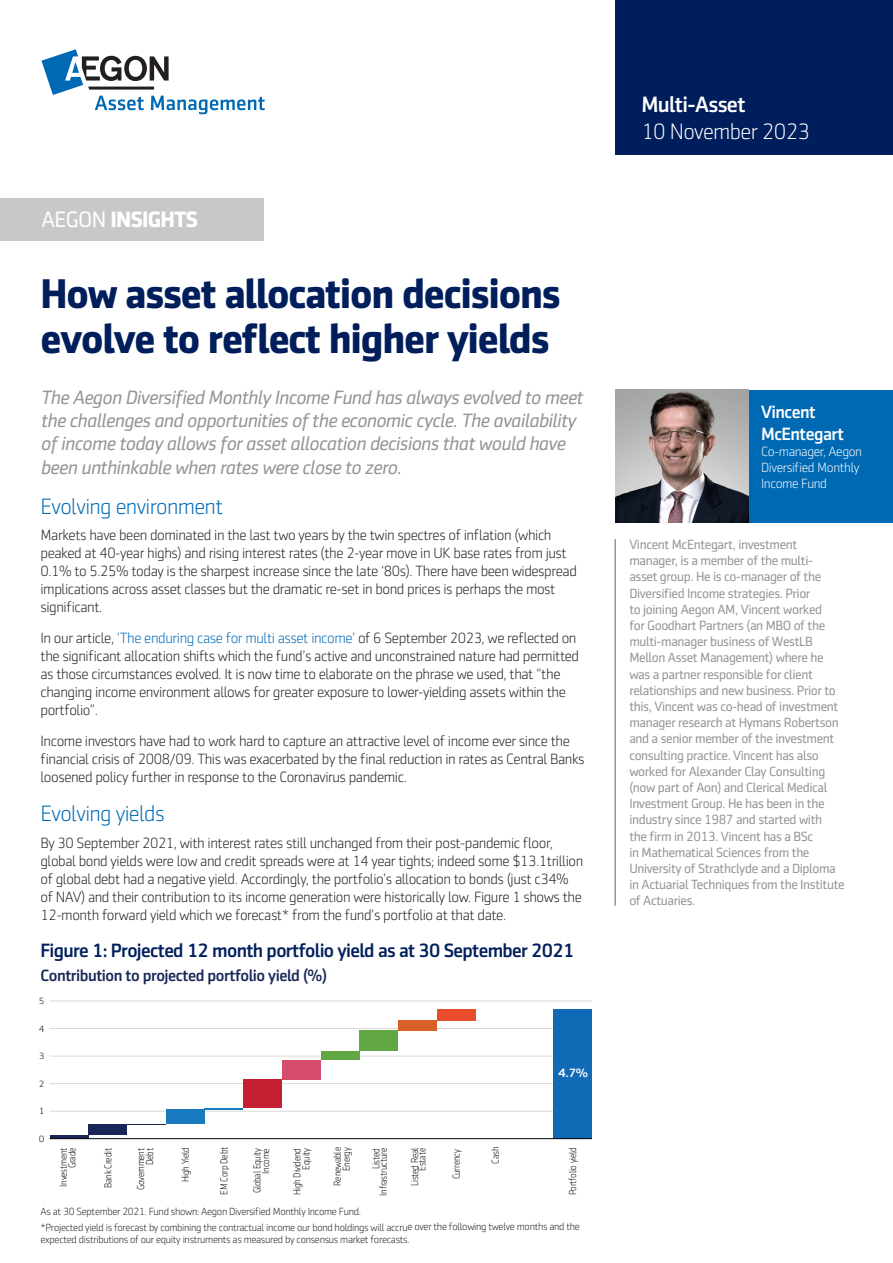
<style>
.page{position:relative;width:893px;height:1263px;background:#fff}
.page>*{position:absolute;margin:0;border:0;box-sizing:border-box;transform-origin:0 0}
.t1{font:700 42px/45px "Sentico Sans DT";letter-spacing:-.03em;color:#001e5b}
.Caption_Helvetica_charcoal{font:300 22.5px "Sentico Sans DT";letter-spacing:-.03em;color:#0069b4}
.t2{font:300 22.5px "Sentico Sans DT";letter-spacing:-.03em;color:#fff}
.t3{font:700 22.5px "Sentico Sans DT";letter-spacing:-.03em;color:#fff}
.t4{font:500 22.5px "Sentico Sans DT";letter-spacing:-.03em;color:#fff}
.Caption_Helvetica_charcoal-2{font:italic 19.5px/23.4px "Sentico Sans DT";letter-spacing:-.03em;color:#939598}
.Caption_Helvetica_charcoal-3{font:500 19.5px "Sentico Sans DT";letter-spacing:-.035em;color:#001f5c}
.Caption_Helvetica_charcoal-4{font:500 18px/21.6px "Sentico Sans DT";letter-spacing:-.03em;color:#fff}
.Caption_Helvetica_charcoal-5{font:500 16.5px "Sentico Sans DT";letter-spacing:-.03em;color:#192757}
.Caption_Helvetica_charcoal-6{font:300 15px/18px "Sentico Sans DT";letter-spacing:-.03em;color:#231f20}
.Caption_Helvetica_charcoal-7{font:13.5px/16.2px "Sentico Sans DT";letter-spacing:-.03em;color:#939598}
.Caption_Helvetica_charcoal-8{font:300 13.5px/16.2px "Sentico Sans DT";letter-spacing:-.03em;color:#fff}
.t5{font:500 12.15px "Sentico Sans DT";color:#fff;scale:1.12 1}
.Caption_Helvetica_charcoal-9{font:300 10.5px/11.1px "Sentico Sans DT";letter-spacing:-.03em;color:#231f20}
.t6{font:300 10.2px/8.9px "Sentico Sans DT";letter-spacing:-.03em;color:#040503;text-align:right;scale:.9 1}
.t7{font:300 9.15px "Sentico Sans DT";color:#040503;scale:1.12 1}
.s1{font-weight:400}
.s2{color:#0069b4}
</style>
<div class="page">
<div style="left:616px;top:390px;width:277px;height:133px;background:#0069b4"></div>
<img style="left:616px;top:390px;width:132px;height:133px">
<hr style="left:614px;top:539px;width:2px;height:367px;background:#939598">
<div style="left:0;top:198px;width:264px;height:43px;background:#c7c8ca"></div>
<div style="left:615px;top:0;width:278px;height:154px;background:#001e5b"></div>
<svg style="left:41px;top:49px;width:224px;height:65px"></svg>
<hr style="left:50px;top:1111px;width:542px;height:1px;background:#dad9d8">
<hr style="left:50px;top:1083px;width:542px;height:1px;background:#dad9d8">
<hr style="left:50px;top:1056px;width:542px;height:1px;background:#dad9d8">
<hr style="left:50px;top:1028px;width:542px;height:1px;background:#dad9d8">
<hr style="left:50px;top:1001px;width:542px;height:1px;background:#dad9d8">
<hr style="left:50px;top:1135px;width:38px;height:4px;background:#1a2658">
<div style="left:88px;top:1124px;width:39px;height:11px;background:#1a2658"></div>
<hr style="left:127px;top:1124px;width:39px;height:1px;background:#1a2658">
<div style="left:166px;top:1109px;width:39px;height:15px;background:#197ac0"></div>
<hr style="left:205px;top:1108px;width:38px;height:1px;background:#197ac0">
<div style="left:243px;top:1079px;width:39px;height:29px;background:#c41f32"></div>
<div style="left:282px;top:1060px;width:39px;height:19px;background:#d54c6d"></div>
<div style="left:321px;top:1051px;width:38px;height:9px;background:#61a844"></div>
<div style="left:359px;top:1031px;width:39px;height:20px;background:#61a844"></div>
<div style="left:398px;top:1020px;width:39px;height:11px;background:#d76127"></div>
<div style="left:437px;top:1009px;width:39px;height:11px;background:#e94b2d"></div>
<div style="left:553px;top:1009px;width:39px;height:130px;background:#116ab5"></div>
<hr style="left:50px;top:1138px;width:542px;height:1px;background:#040503">
<p class="t3" style="left:41px;top:207px;width:158px"><span class="s1">AEGON</span> INSIGHTS</p>
<p class="t1" style="left:40px;top:271px;width:522px">How asset allocation decisions evolve to reflect higher yields</p>
<p class="Caption_Helvetica_charcoal-2" style="left:40px;top:385px;width:544px">The Aegon Diversified Monthly Income Fund has always evolved to meet the challenges and opportunities of the economic cycle. The availability of income today allows for asset allocation decisions that would have been unthinkable when rates were close to zero.</p>
<p class="Caption_Helvetica_charcoal" style="left:40px;top:494px;width:184px">Evolving environment</p>
<p class="Caption_Helvetica_charcoal-6" style="left:40px;top:526px;width:538px">Markets have been dominated in the last two years by the twin spectres of inflation (which peaked at 40-year highs) and rising interest rates (the 2-year move in UK base rates from just 0.1% to 5.25% today is the sharpest increase since the late ‘80s). There have been widespread implications across asset classes but the dramatic re-set in bond prices is perhaps the most significant.</p>
<p class="Caption_Helvetica_charcoal-6" style="left:40px;top:629px;width:540px">In our article, <span class="s2">‘The enduring case for multi asset income’</span> of 6 September 2023, we reflected on the significant allocation shifts which the fund’s active and unconstrained nature had permitted as those circumstances evolved. It is now time to elaborate on the phrase we used, that “the changing income environment allows for greater exposure to lower-yielding assets within the portfolio”.</p>
<p class="Caption_Helvetica_charcoal-6" style="left:40px;top:732px;width:546px">Income investors have had to work hard to capture an attractive level of income ever since the financial crisis of 2008/09. This was exacerbated by the final reduction in rates as Central Banks loosened policy further in response to the Coronavirus pandemic.</p>
<p class="Caption_Helvetica_charcoal" style="left:40px;top:802px;width:126px">Evolving yields</p>
<p class="Caption_Helvetica_charcoal-6" style="left:40px;top:834px;width:544px">By 30 September 2021, with interest rates still unchanged from their post-pandemic floor, global bond yields were low and credit spreads were at 14 year tights; indeed some $13.1trillion of global debt had a negative yield. Accordingly, the portfolio’s allocation to bonds (just c34% of NAV) and their contribution to its income generation were historically low. Figure 1 shows the 12-month forward yield which we forecast* from the fund’s portfolio at that date.</p>
<p class="Caption_Helvetica_charcoal-3" style="left:40px;top:939px;width:535px">Figure 1: Projected 12 month portfolio yield as at 30 September 2021</p>
<p class="Caption_Helvetica_charcoal-5" style="left:40px;top:966px;width:288px">Contribution to projected portfolio yield (%)</p>
<p class="t7" style="left:39px;top:996px;width:7px">5</p>
<p class="t7" style="left:39px;top:1023px;width:7px">4</p>
<p class="t7" style="left:39px;top:1051px;width:7px">3</p>
<p class="t7" style="left:39px;top:1079px;width:7px">2</p>
<p class="t7" style="left:39px;top:1106px;width:7px">1</p>
<p class="t7" style="left:39px;top:1134px;width:7px">0</p>
<p class="t5" style="left:558px;top:1066px;width:28px">4.7%</p>
<p class="t6" style="left:59px;top:1187px;width:45px;rotate:-90deg">Investment<br>Grade</p>
<p class="t6" style="left:104px;top:1188px;width:45px;rotate:-90deg">Bank Credit</p>
<p class="t6" style="left:136px;top:1190px;width:49px;rotate:-90deg">Government<br>Debt</p>
<p class="t6" style="left:181px;top:1182px;width:40px;rotate:-90deg">High Yield</p>
<p class="t6" style="left:220px;top:1195px;width:55px;rotate:-90deg">EM Corp Debt</p>
<p class="t6" style="left:253px;top:1193px;width:52px;rotate:-90deg">Global Equity<br>Income</p>
<p class="t6" style="left:293px;top:1195px;width:54px;rotate:-90deg">High Dividend<br>Equity</p>
<p class="t6" style="left:333px;top:1185px;width:44px;rotate:-90deg">Renewable<br>Energy</p>
<p class="t6" style="left:373px;top:1195px;width:54px;line-height:7.4px;rotate:-90deg">Listed<br>Infrastructure</p>
<p class="t6" style="left:411px;top:1186px;width:44px;line-height:7.4px;rotate:-90deg">Listed Real<br>Estate</p>
<p class="t6" style="left:452px;top:1179px;width:35px;rotate:-90deg">Currency</p>
<p class="t6" style="left:491px;top:1163px;width:20px;rotate:-90deg">Cash</p>
<p class="t6" style="left:568px;top:1195px;width:55px;rotate:-90deg">Portfolio yield</p>
<p class="Caption_Helvetica_charcoal-9" style="left:40px;top:1205px;width:322px">As at 30 September 2021. Fund shown: Aegon Diversified Monthly Income Fund.</p>
<p class="Caption_Helvetica_charcoal-9" style="left:40px;top:1222px;width:541px">*Projected yield is forecast by combining the contractual income our bond holdings will accrue over the following twelve months and the expected distributions of our equity instruments as measured by consensus market forecasts.</p>
<p class="t4" style="left:641px;top:92px;width:106px">Multi-Asset</p>
<p class="t2" style="left:641px;top:119px;width:170px">10 November 2023</p>
<p class="Caption_Helvetica_charcoal-4" style="left:761px;top:401px;width:85px">Vincent<br>McEntegart</p>
<p class="Caption_Helvetica_charcoal-8" style="left:761px;top:443px;width:103px">Co-manager, Aegon<br>Diversified Monthly<br>Income Fund</p>
<p class="Caption_Helvetica_charcoal-7" style="left:629px;top:536px;width:217px">Vincent McEntegart, investment manager, is a member of the multi-<br>asset group. He is co-manager of the Diversified Income strategies. Prior<br>to joining Aegon AM, Vincent worked<br>for Goodhart Partners (an MBO of the multi-manager business of WestLB Mellon Asset Management) where he was a partner responsible for client relationships and new business. Prior to this, Vincent was co-head of investment manager research at Hymans Robertson and a senior member of the investment consulting practice. Vincent has also worked for Alexander Clay Consulting (now part of Aon) and Clerical Medical Investment Group. He has been in the industry since 1987 and started with<br>the firm in 2013. Vincent has a BSc<br>in Mathematical Sciences from the University of Strathclyde and a Diploma in Actuarial Techniques from the Institute of Actuaries.</p>
</div>
